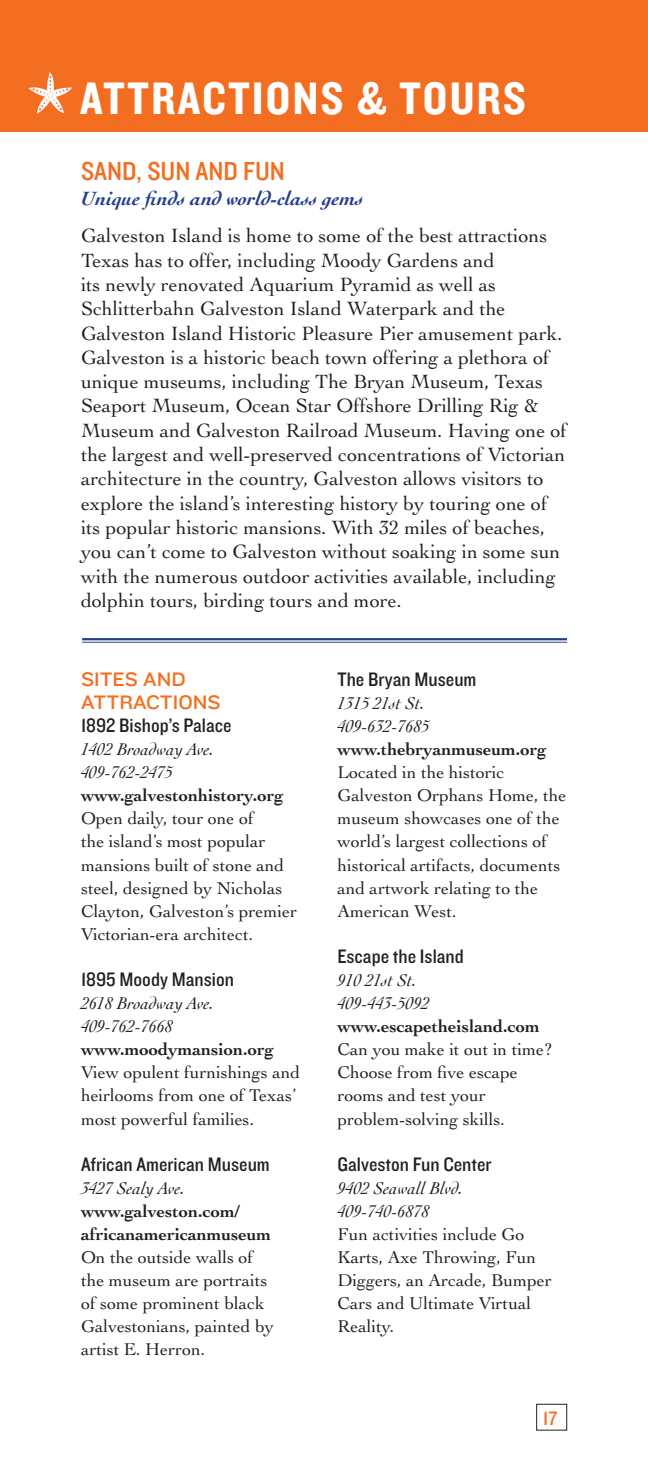
<style>
.page{position:relative;width:648px;height:1458px;background:#fff}
.page>*{position:absolute;margin:0;border:0;box-sizing:border-box;transform-origin:0 0}
.t1{font:47.25px "Knockout 50 Welterweight";letter-spacing:.05em;color:#fff}
.t2{font:27px "Knockout 30 Junior Welterwt";color:#f36e21}
.t3{font:20.25px/24.3px "Cochin LT Std";color:#231f20}
.t4{font:20.25px "Knockout 30 Junior Welterwt";color:#231f20}
.t5{font:italic 700 20.25px "Cochin LT Std";color:#253f8e}
.t6{font:20.25px/23.2px "Knockout 32 Junior Cruisewt";color:#f36e21}
.t7{font:20.25px "Knockout 30 Junior Welterwt";color:#f36e21}
.t8{font:18px/23.2px "Cochin LT Std";color:#231f20}
.t9{font:italic 18px/23.2px "Cochin LT Std";color:#231f20}
.t10{font:700 18px/23.2px "Cochin LT Std";color:#231f20}
</style>
<div class="page">
<div style="left:0;top:0;width:648px;height:131px;background:#f36e21"></div>
<div style="left:536px;top:1404px;width:31px;height:26px;border:1px solid #231f20"></div>
<svg style="left:28px;top:72px;width:44px;height:42px"></svg>
<hr style="left:82px;top:638px;width:485px;height:2px;background:#253f8e">
<hr style="left:82px;top:642px;width:485px;height:1px;background:#253f8e">
<h1 class="t1" style="left:80px;top:68px;width:447px">ATTRACTIONS &amp; TOURS</h1>
<h2 class="t2" style="left:81px;top:154px;width:205px">SAND, SUN AND FUN</h2>
<p class="t5" style="left:81px;top:186px;width:284px">Unique finds and world-class gems</p>
<p class="t3" style="left:81px;top:224px;width:487px">Galveston Island is home to some of the best attractions Texas has to offer, including Moody Gardens and<br>its newly renovated Aquarium Pyramid as well as Schlitterbahn Galveston Island Waterpark and the Galveston Island Historic Pleasure Pier amusement park.<br>Galveston is a historic beach town offering a plethora of unique museums, including The Bryan Museum, Texas Seaport Museum, Ocean Star Offshore Drilling Rig &amp; Museum and Galveston Railroad Museum. Having one of the largest and well-preserved concentrations of Victorian architecture in the country, Galveston allows visitors to explore the island’s interesting history by touring one of its popular historic mansions. With 32 miles of beaches, you can’t come to Galveston without soaking in some sun with the numerous outdoor activities available, including dolphin tours, birding tours and more.</p>
<p class="t6" style="left:81px;top:667px;width:141px">SITES AND<br>ATTRACTIONS</p>
<p class="t4" style="left:81px;top:713px;width:152px">1892 Bishop’s Palace</p>
<p class="t9" style="left:81px;top:738px;width:134px">1402 Broadway Ave.<br>409-762-2475</p>
<p class="t10" style="left:81px;top:784px;width:204px">www.galvestonhistory.org</p>
<p class="t8" style="left:81px;top:807px;width:218px">Open daily, tour one of<br>the island’s most popular mansions built of stone and steel, designed by Nicholas<br>Clayton, Galveston’s premier<br>Victorian-era architect.</p>
<p class="t4" style="left:81px;top:967px;width:155px">1895 Moody Mansion</p>
<p class="t9" style="left:81px;top:992px;width:134px">2618 Broadway Ave.<br>409-762-7668</p>
<p class="t10" style="left:81px;top:1038px;width:194px">www.moodymansion.org</p>
<p class="t8" style="left:81px;top:1061px;width:221px">View opulent furnishings and heirlooms from one of Texas’ most powerful families.</p>
<p class="t4" style="left:81px;top:1151px;width:190px">African American Museum</p>
<p class="t9" style="left:81px;top:1176px;width:105px">3427 Sealy Ave.</p>
<p class="t10" style="left:81px;top:1199px;width:192px">www.galveston.com/ africanamericanmuseum</p>
<p class="t8" style="left:81px;top:1246px;width:194px">On the outside walls of the museum are portraits of some prominent black<br>Galvestonians, painted by artist E. Herron.</p>
<p class="t4" style="left:338px;top:666px;width:141px">The Bryan Museum</p>
<p class="t9" style="left:338px;top:691px;width:93px">1315 21st St.<br>409-632-7685</p>
<p class="t10" style="left:338px;top:738px;width:211px">www.thebryanmuseum.org</p>
<p class="t8" style="left:338px;top:761px;width:230px">Located in the historic<br>Galveston Orphans Home, the museum showcases one of the world’s largest collections of historical artifacts, documents and artwork relating to the<br>American West.</p>
<p class="t4" style="left:338px;top:943px;width:128px">Escape the Island</p>
<p class="t9" style="left:338px;top:969px;width:93px">910 21st St.<br>409-443-5092</p>
<p class="t10" style="left:338px;top:1015px;width:204px">www.escapetheisland.com</p>
<p class="t8" style="left:338px;top:1038px;width:217px">Can you make it out in time?<br>Choose from five escape rooms and test your problem-solving skills.</p>
<p class="t4" style="left:338px;top:1151px;width:156px">Galveston Fun Center</p>
<p class="t9" style="left:338px;top:1176px;width:127px">9402 Seawall Blvd.<br>409-740-6878</p>
<p class="t8" style="left:338px;top:1223px;width:216px">Fun activities include Go<br>Karts, Axe Throwing, Fun<br>Diggers, an Arcade, Bumper<br>Cars and Ultimate Virtual<br>Reality.</p>
<p class="t7" style="left:543px;top:1406px;width:15px">17</p>
</div>
